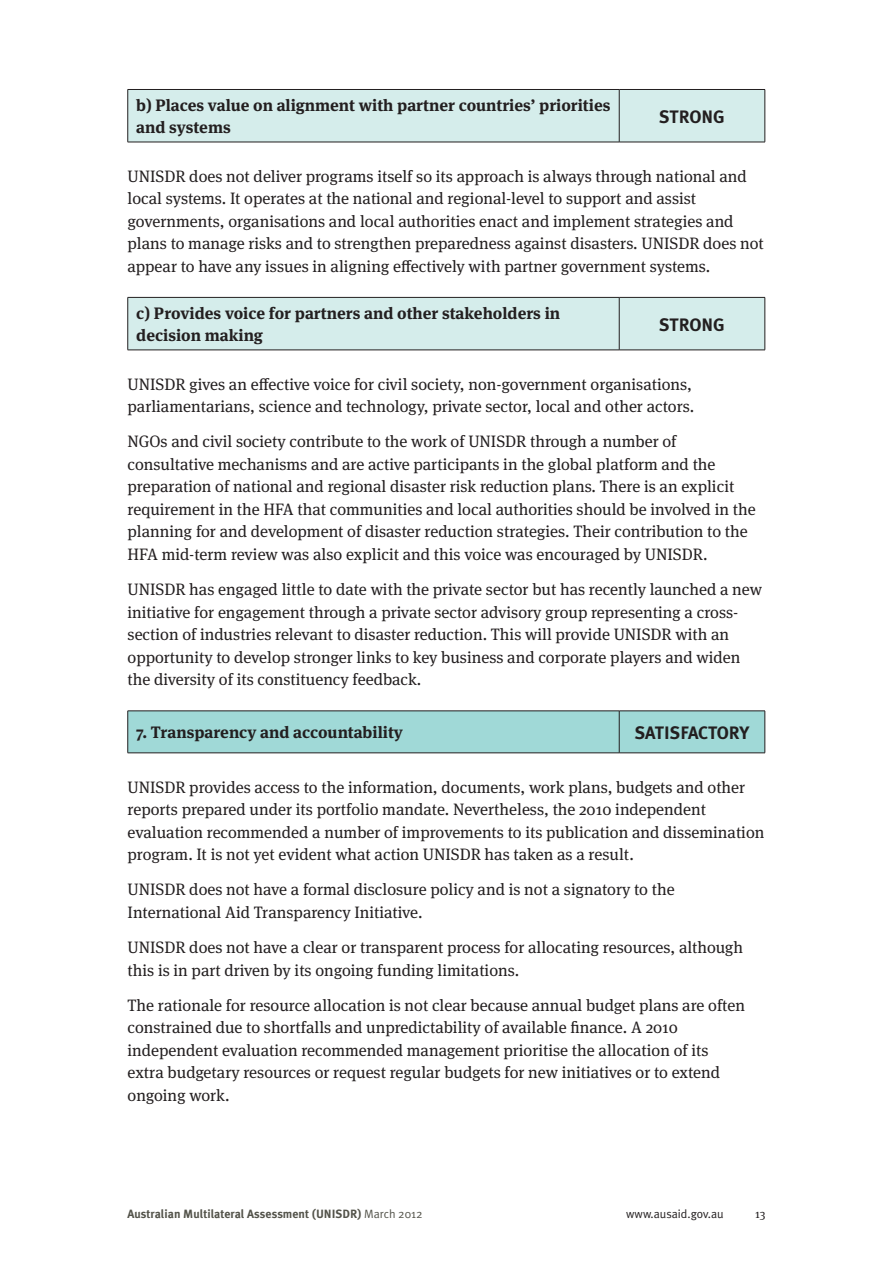
<style>
.page{position:relative;width:893px;height:1263px;background:#fff}
.page>*{position:absolute;margin:0;border:0;box-sizing:border-box;transform-origin:0 0}
._08bbbb_RIGHT_COLUMN{font:700 18px "Meta Plus";color:#231f20}
._04__BODY_TEXT{font:16.5px/22.5px "Meta Serif OT";color:#231f20}
._04__BODY_TEXT-2{font:700 16.5px/22.5px "Meta Serif OT";color:#231f20}
.t1{font:700 12px "Meta Plus";color:#53534a}
.t2{font:12px "Meta Plus Normal";color:#231f20}
.t3{font:12px "Meta Serif OT";color:#231f20}
.s1{font-family:"Meta Plus Normal";font-weight:400}
</style>
<div class="page">
<div style="left:128px;top:90px;width:637px;height:52px;background:#d5edeb"></div>
<hr style="left:128px;top:89px;width:491px;height:1px;background:#231f20">
<hr style="left:619px;top:89px;width:146px;height:1px;background:#231f20">
<hr style="left:619px;top:90px;width:1px;height:52px;background:#231f20">
<hr style="left:128px;top:142px;width:491px;height:1px;background:#231f20">
<hr style="left:619px;top:142px;width:146px;height:1px;background:#231f20">
<hr style="left:127px;top:90px;width:1px;height:52px;background:#231f20">
<hr style="left:765px;top:90px;width:1px;height:52px;background:#231f20">
<div style="left:128px;top:298px;width:637px;height:52px;background:#d5edeb"></div>
<hr style="left:128px;top:297px;width:491px;height:1px;background:#231f20">
<hr style="left:619px;top:297px;width:146px;height:1px;background:#231f20">
<hr style="left:619px;top:298px;width:1px;height:52px;background:#231f20">
<hr style="left:128px;top:350px;width:491px;height:1px;background:#231f20">
<hr style="left:619px;top:350px;width:146px;height:1px;background:#231f20">
<hr style="left:127px;top:298px;width:1px;height:52px;background:#231f20">
<hr style="left:765px;top:298px;width:1px;height:52px;background:#231f20">
<div style="left:128px;top:712px;width:637px;height:41px;background:#a0d9d7"></div>
<hr style="left:128px;top:711px;width:491px;height:1px;background:#231f20">
<hr style="left:619px;top:711px;width:146px;height:1px;background:#231f20">
<hr style="left:619px;top:711px;width:1px;height:42px;background:#231f20">
<hr style="left:128px;top:753px;width:491px;height:1px;background:#231f20">
<hr style="left:619px;top:753px;width:146px;height:1px;background:#231f20">
<hr style="left:127px;top:711px;width:1px;height:42px;background:#231f20">
<hr style="left:765px;top:711px;width:1px;height:42px;background:#231f20">
<p class="_04__BODY_TEXT-2" style="left:136px;top:94px;width:476px">b) Places value on alignment with partner countries’ priorities and systems</p>
<p class="_08bbbb_RIGHT_COLUMN" style="left:659px;top:106px;width:67px">STRONG</p>
<p class="_04__BODY_TEXT" style="left:128px;top:165px;width:638px">UNISDR does not deliver programs itself so its approach is always through national and local systems. It operates at the national and regional-level to support and assist governments, organisations and local authorities enact and implement strategies and plans to manage risks and to strengthen preparedness against disasters. UNISDR does not appear to have any issues in aligning effectively with partner government systems.</p>
<p class="_04__BODY_TEXT-2" style="left:136px;top:302px;width:425px">c) Provides voice for partners and other stakeholders in decision making</p>
<p class="_08bbbb_RIGHT_COLUMN" style="left:659px;top:314px;width:67px">STRONG</p>
<p class="_04__BODY_TEXT" style="left:128px;top:373px;width:568px">UNISDR gives an effective voice for civil society, non-government organisations, parliamentarians, science and technology, private sector, local and other actors.</p>
<p class="_04__BODY_TEXT" style="left:128px;top:431px;width:630px">NGOs and civil society contribute to the work of UNISDR through a number of consultative mechanisms and are active participants in the global platform and the preparation of national and regional disaster risk reduction plans. There is an explicit requirement in the HFA that communities and local authorities should be involved in the planning for and development of disaster reduction strategies. Their contribution to the HFA mid-term review was also explicit and this voice was encouraged by UNISDR.</p>
<p class="_04__BODY_TEXT" style="left:128px;top:578px;width:636px">UNISDR has engaged little to date with the private sector but has recently launched a new initiative for engagement through a private sector advisory group representing a cross&shy;section of industries relevant to disaster reduction. This will provide UNISDR with an opportunity to develop stronger links to key business and corporate players and widen the diversity of its constituency feedback.</p>
<p class="_04__BODY_TEXT-2" style="left:136px;top:721px;width:268px">7. Transparency and accountability</p>
<p class="_08bbbb_RIGHT_COLUMN" style="left:635px;top:722px;width:116px">SATISFACTORY</p>
<p class="_04__BODY_TEXT" style="left:128px;top:776px;width:638px">UNISDR provides access to the information, documents, work plans, budgets and other reports prepared under its portfolio mandate. Nevertheless, the 2010 independent evaluation recommended a number of improvements to its publication and dissemination program. It is not yet evident what action UNISDR has taken as a result.</p>
<p class="_04__BODY_TEXT" style="left:128px;top:879px;width:549px">UNISDR does not have a formal disclosure policy and is not a signatory to the<br>International Aid Transparency Initiative.</p>
<p class="_04__BODY_TEXT" style="left:128px;top:936px;width:617px">UNISDR does not have a clear or transparent process for allocating resources, although this is in part driven by its ongoing funding limitations.</p>
<p class="_04__BODY_TEXT" style="left:128px;top:994px;width:619px">The rationale for resource allocation is not clear because annual budget plans are often constrained due to shortfalls and unpredictability of available finance. A 2010 independent evaluation recommended management prioritise the allocation of its extra budgetary resources or request regular budgets for new initiatives or to extend ongoing work.</p>
<p class="t1" style="left:128px;top:1207px;width:296px">Australian Multilateral Assessment (UNISDR) <span class="s1">March 2012</span></p>
<p class="t2" style="left:626px;top:1207px;width:99px">www.ausaid.gov.au</p>
<p class="t3" style="left:755px;top:1207px;width:12px">13</p>
</div>
